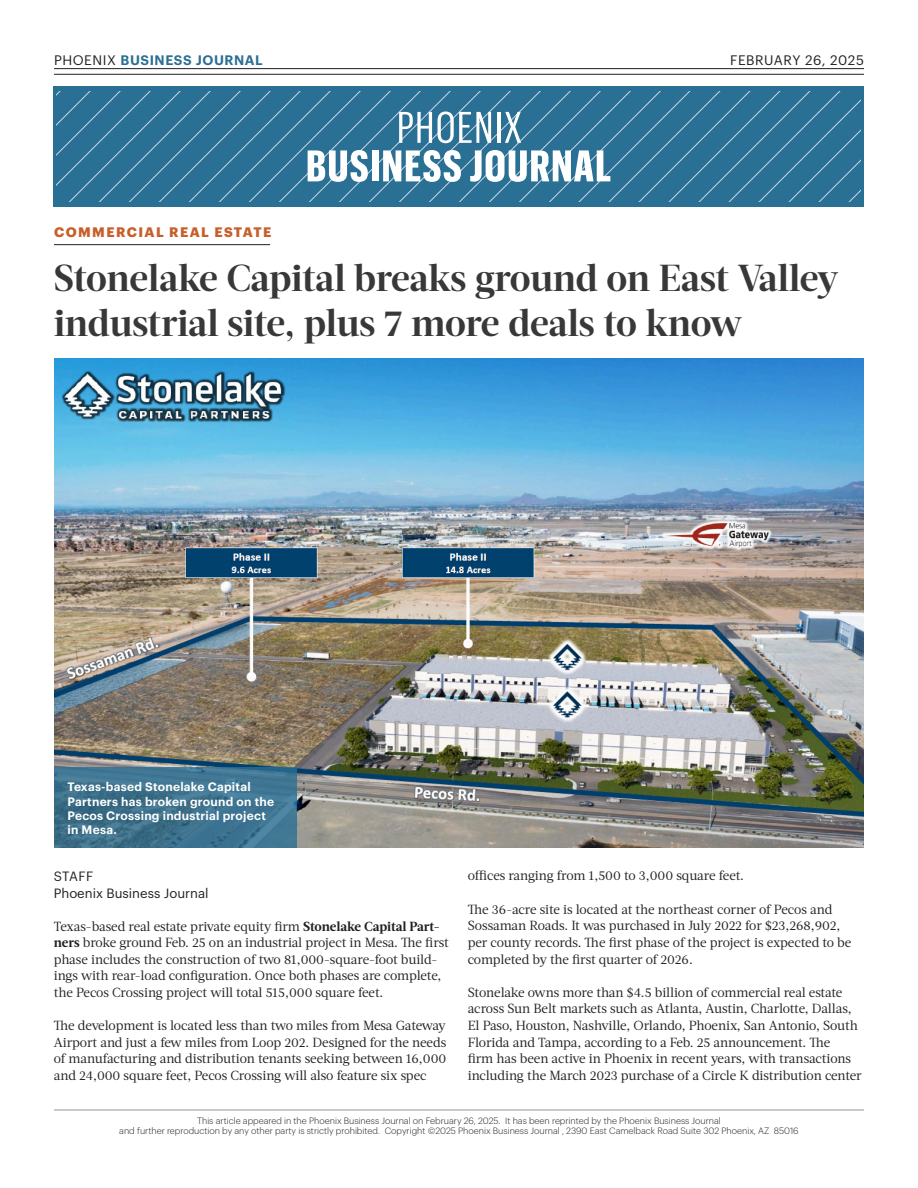
<style>
.page{position:relative;width:918px;height:1188px;background:#fff}
.page>*{position:absolute;margin:0;border:0;box-sizing:border-box;transform-origin:0 0}
.Headline_-_News__36_point{font:700 37.5px/45px "Acta Headline";letter-spacing:-.015em;color:#383838}
.t1{font:600 13.5px "Graphik";letter-spacing:.04em;color:#2a6f94}
.Paragraph_Style_2{font:700 13.5px "Graphik";letter-spacing:.105em;color:#c85f2a}
.t2{font:13.5px "Graphik";letter-spacing:.045em;color:#231f20}
.t3{font:13.2px/16.6px "Acta";letter-spacing:-.01em;color:#231f20}
.t4{font:13.2px "Graphik";color:#231f20}
.t5{font:600 12px/14.4px "Graphik";letter-spacing:.02em;color:#fff}
.t6{font:300 9px "Graphik";color:#231f20}
.s1{font-weight:400;color:#231f20}
.s2{font-weight:700}
</style>
<div class="page">
<hr style="left:54px;top:1110px;width:810px;height:1px;background:#939598">
<hr style="left:54px;top:68px;width:810px;height:1px;background:#231f20">
<hr style="left:54px;top:74px;width:810px;height:1px;background:#231f20">
<img style="left:54px;top:359px;width:810px;height:489px">
<div style="left:54px;top:86px;width:810px;height:121px;background:#2a6f94"></div>
<svg style="left:57px;top:91px;width:804px;height:111px"></svg>
<svg style="left:54px;top:768px;width:242px;height:80px;background:#3e738e"></svg>
<hr style="left:54px;top:244px;width:216px;height:1px;background:#231f20">
<svg style="left:399px;top:112px;width:33px;height:31px"></svg>
<svg style="left:438px;top:112px;width:53px;height:31px"></svg>
<hr style="left:497px;top:112px;width:3px;height:31px;background:#fff">
<svg style="left:505px;top:112px;width:16px;height:31px"></svg>
<svg style="left:308px;top:150px;width:60px;height:32px"></svg>
<div style="left:372px;top:150px;width:7px;height:31px;background:#fff"></div>
<svg style="left:383px;top:150px;width:78px;height:32px"></svg>
<svg style="left:470px;top:150px;width:140px;height:32px"></svg>
<p class="t1" style="left:54px;top:50px;width:210px"><span class="s1">PHOENIX</span> BUSINESS JOURNAL</p>
<p class="Paragraph_Style_2" style="left:54px;top:222px;width:219px">COMMERCIAL REAL ESTATE</p>
<p class="t2" style="left:730px;top:50px;width:135px">FEBRUARY 26, 2025</p>
<p class="Headline_-_News__36_point" style="left:54px;top:256px;width:786px">Stonelake Capital breaks ground on East Valley industrial site, plus 7 more deals to know</p>
<p class="t5" style="left:68px;top:778px;width:208px">Texas-based Stonelake Capital<br>Partners has broken ground on the<br>Pecos Crossing industrial project in Mesa.</p>
<p class="t4" style="left:54px;top:867px;width:41px">STAFF</p>
<p class="t4" style="left:54px;top:883px;width:156px">Phoenix Business Journal</p>
<p class="t3" style="left:54px;top:918px;width:397px">Texas-based real estate private equity firm <span class="s2">Stonelake Capital Part&shy;ners</span> broke ground Feb. 25 on an industrial project in Mesa. The first phase includes the construction of two 81,000-square-foot build&shy;ings with rear-load configuration. Once both phases are complete, the Pecos Crossing project will total 515,000 square feet.</p>
<p class="t3" style="left:54px;top:1017px;width:394px;text-align:justify">The development is located less than two miles from Mesa Gateway Airport and just a few miles from Loop 202. Designed for the needs of manufacturing and distribution tenants seeking between 16,000 and 24,000 square feet, Pecos Crossing will also feature six spec</p>
<p class="t3" style="left:468px;top:868px;width:278px">offices ranging from 1,500 to 3,000 square feet.</p>
<p class="t3" style="left:468px;top:901px;width:385px">The 36-acre site is located at the northeast corner of Pecos and Sossaman Roads. It was purchased in July 2022 for $23,268,902, per county records. The first phase of the project is expected to be completed by the first quarter of 2026.</p>
<p class="t3" style="left:468px;top:984px;width:396px">Stonelake owns more than $4.5 billion of commercial real estate across Sun Belt markets such as Atlanta, Austin, Charlotte, Dallas, El Paso, Houston, Nashville, Orlando, Phoenix, San Antonio, South Florida and Tampa, according to a Feb. 25 announcement. The<br>firm has been active in Phoenix in recent years, with transactions including the March 2023 purchase of a Circle K distribution center</p>
<p class="t6" style="left:197px;top:1114px;width:525px">This article appeared in the Phoenix Business Journal on February 26, 2025. It has been reprinted by the Phoenix Business Journal</p>
<p class="t6" style="left:119px;top:1124px;width:681px">and further reproduction by any other party is strictly prohibited. Copyright ©2025 Phoenix Business Journal , 2390 East Camelback Road Suite 302 Phoenix, AZ 85016</p>
</div>
